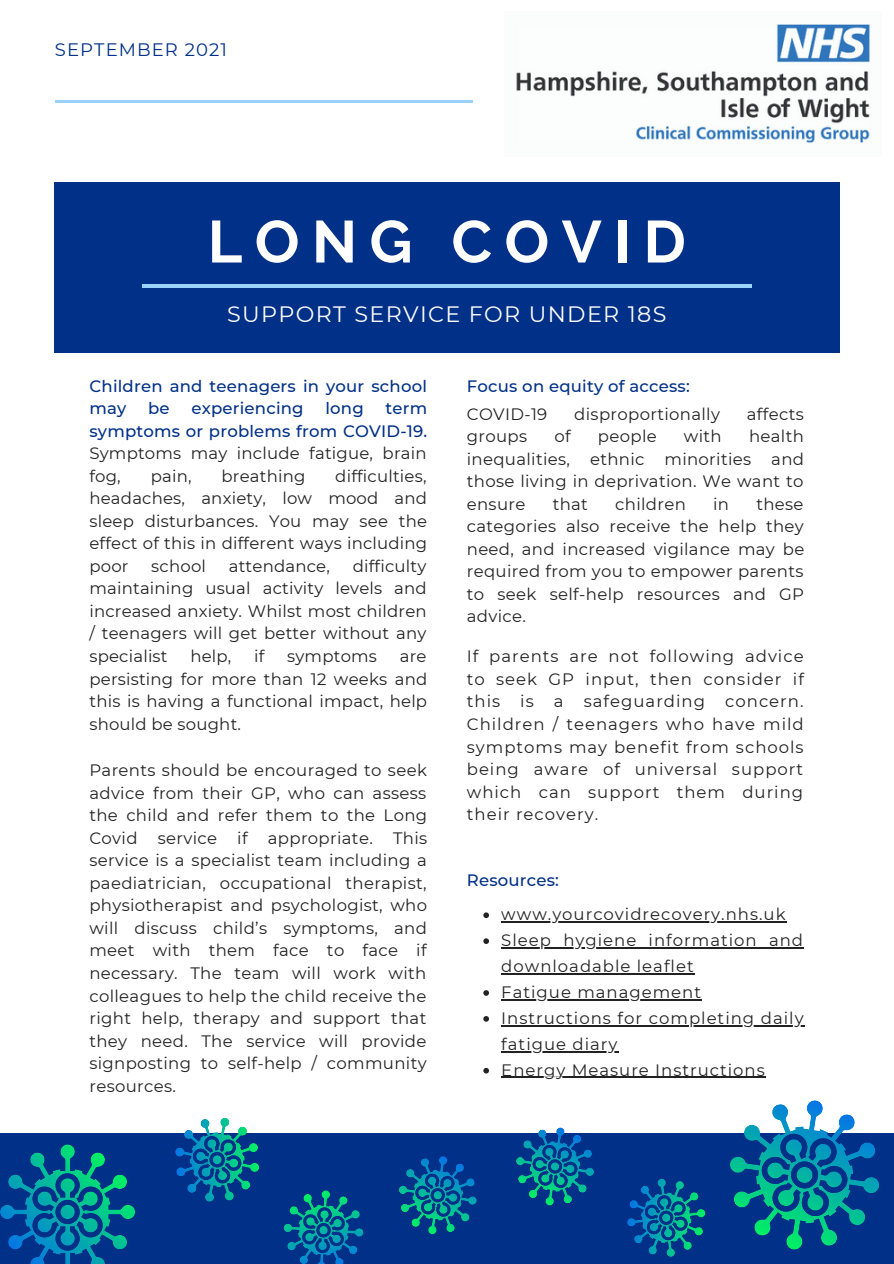
<style>
.page{position:relative;width:894px;height:1264px;background:#fff}
.page>*{position:absolute;margin:0;border:0;box-sizing:border-box;transform-origin:0 0}
.t1{font:700 59.1px "Raleway";letter-spacing:.21em;color:#fff}
.t2{font:22.2px "Montserrat";letter-spacing:.06em;color:#fff}
.t3{font:18px "Montserrat";letter-spacing:.06em;color:#003087}
.t4{font:16.5px/22.5px "Montserrat";letter-spacing:.02em;color:#222;text-align:justify}
.t5{font:16.5px/26px "Montserrat";letter-spacing:.06em;color:#222}
.t6{font:500 16.5px/22.5px "Montserrat";letter-spacing:.01em;color:#003087}
.s1{font-weight:400;color:#222}
</style>
<div class="page">
<hr style="left:55px;top:100px;width:530px;height:3px;background:#9ad2ff">
<div style="left:0;top:1133px;width:893px;height:130px;background:#003087"></div>
<svg style="left:730px;top:1100px;width:125px;height:117px"></svg>
<svg style="left:7px;top:1173px;width:128px;height:90px"></svg>
<svg style="left:175px;top:1135px;width:74px;height:67px"></svg>
<svg style="left:399px;top:1156px;width:65px;height:61px"></svg>
<svg style="left:516px;top:1127px;width:65px;height:61px"></svg>
<svg style="left:302px;top:1196px;width:61px;height:67px"></svg>
<img style="left:504px;top:24px;width:366px;height:119px">
<svg style="left:627px;top:1195px;width:63px;height:62px"></svg>
<div style="left:54px;top:182px;width:785px;height:170px;background:#003087"></div>
<hr style="left:142px;top:284px;width:609px;height:4px;background:#9ad2ff">
<div style="left:473px;top:37px;width:31px;height:132px;background:#fff"></div>
<svg style="left:483px;top:912px;width:6px;height:6px"></svg>
<hr style="left:501px;top:921px;width:285px;height:1px;background:#222">
<svg style="left:483px;top:938px;width:6px;height:6px"></svg>
<hr style="left:501px;top:947px;width:302px;height:1px;background:#222">
<hr style="left:501px;top:973px;width:193px;height:1px;background:#222">
<svg style="left:483px;top:990px;width:6px;height:5px"></svg>
<hr style="left:501px;top:999px;width:201px;height:1px;background:#222">
<svg style="left:483px;top:1016px;width:6px;height:5px"></svg>
<hr style="left:501px;top:1025px;width:303px;height:1px;background:#222">
<hr style="left:501px;top:1050px;width:117px;height:2px;background:#222">
<svg style="left:483px;top:1067px;width:6px;height:6px"></svg>
<hr style="left:501px;top:1076px;width:264px;height:2px;background:#222">
<p class="t3" style="left:55px;top:38px;width:173px">SEPTEMBER 2021</p>
<p class="t1" style="left:208px;top:207px;width:479px">LONG COVID</p>
<p class="t2" style="left:227px;top:300px;width:440px">SUPPORT SERVICE FOR UNDER 18S</p>
<p class="t6" style="left:89px;top:374px;width:339px">Children and teenagers in your school may</p>
<p class="t6" style="left:148px;top:397px;width:23px">be</p>
<p class="t6" style="left:191px;top:397px;width:114px">experiencing</p>
<p class="t6" style="left:325px;top:397px;width:40px">long</p>
<p class="t6" style="left:89px;top:397px;width:339px;text-align:justify;text-indent:296px">term symptoms or problems from COVID-19.<br><span class="s1">Symptoms may include fatigue, brain fog,</span></p>
<p class="t4" style="left:89px;top:464px;width:339px;text-indent:246px">difficulties, headaches, anxiety, low mood and sleep disturbances. You may see the effect of this in different ways including poor</p>
<p class="t4" style="left:151px;top:464px;width:42px">pain,</p>
<p class="t4" style="left:221px;top:464px;width:85px">breathing</p>
<p class="t4" style="left:89px;top:554px;width:339px;text-indent:263px">difficulty maintaining usual activity levels and increased anxiety. Whilst most children / teenagers will get better without any specialist</p>
<p class="t4" style="left:151px;top:554px;width:56px">school</p>
<p class="t4" style="left:229px;top:554px;width:103px">attendance,</p>
<p class="t4" style="left:190px;top:645px;width:43px">help,</p>
<p class="t4" style="left:254px;top:645px;width:12px">if</p>
<p class="t4" style="left:287px;top:645px;width:91px">symptoms</p>
<p class="t4" style="left:89px;top:645px;width:339px;text-indent:310px">are persisting for more than 12 weeks and this is having a functional impact, help should be sought.</p>
<p class="t4" style="left:89px;top:759px;width:339px">Parents should be encouraged to seek advice from their GP, who can assess the child and refer them to the Long Covid service if appropriate. This service is a specialist team including a paediatrician, occupational therapist, physiotherapist and psychologist, who will discuss child’s symptoms, and meet with them face to face if necessary. The team will work with colleagues to help the child receive the right help, therapy and support that they need. The service will provide signposting to self-help / community resources.</p>
<p class="t6" style="left:466px;top:374px;width:224px">Focus on equity of access:</p>
<p class="t4" style="left:466px;top:402px;width:82px">COVID-19</p>
<p class="t4" style="left:574px;top:402px;width:147px">disproportionally</p>
<p class="t4" style="left:746px;top:402px;width:58px">affects</p>
<p class="t4" style="left:466px;top:425px;width:62px">groups</p>
<p class="t4" style="left:554px;top:425px;width:18px">of</p>
<p class="t4" style="left:597px;top:425px;width:60px">people</p>
<p class="t4" style="left:683px;top:425px;width:39px">with</p>
<p class="t4" style="left:466px;top:425px;width:338px;text-indent:282px">health inequalities, ethnic minorities and those living in deprivation. We want to ensure</p>
<p class="t4" style="left:466px;top:492px;width:339px;text-indent:289px">these categories also receive the help they need, and increased vigilance may be required from you to empower parents to seek self-help resources and GP advice.</p>
<p class="t4" style="left:466px;top:645px;width:338px">If parents are not following advice to seek GP input, then consider if this is a safeguarding concern.<br>Children / teenagers who have mild symptoms may benefit from schools being aware of universal support which can support them during their recovery.</p>
<p class="t4" style="left:552px;top:492px;width:37px">that</p>
<p class="t4" style="left:615px;top:492px;width:72px">children</p>
<p class="t4" style="left:713px;top:492px;width:17px">in</p>
<p class="t6" style="left:466px;top:869px;width:94px">Resources:</p>
<p class="t5" style="left:501px;top:901px;width:286px">www.yourcovidrecovery.nhs.uk</p>
<p class="t5" style="left:501px;top:927px;width:303px">Sleep hygiene information and downloadable leaflet</p>
<p class="t5" style="left:501px;top:979px;width:201px">Fatigue management</p>
<p class="t5" style="left:501px;top:1005px;width:304px">Instructions for completing daily fatigue diary</p>
<p class="t5" style="left:501px;top:1056px;width:265px">Energy Measure Instructions</p>
</div>
